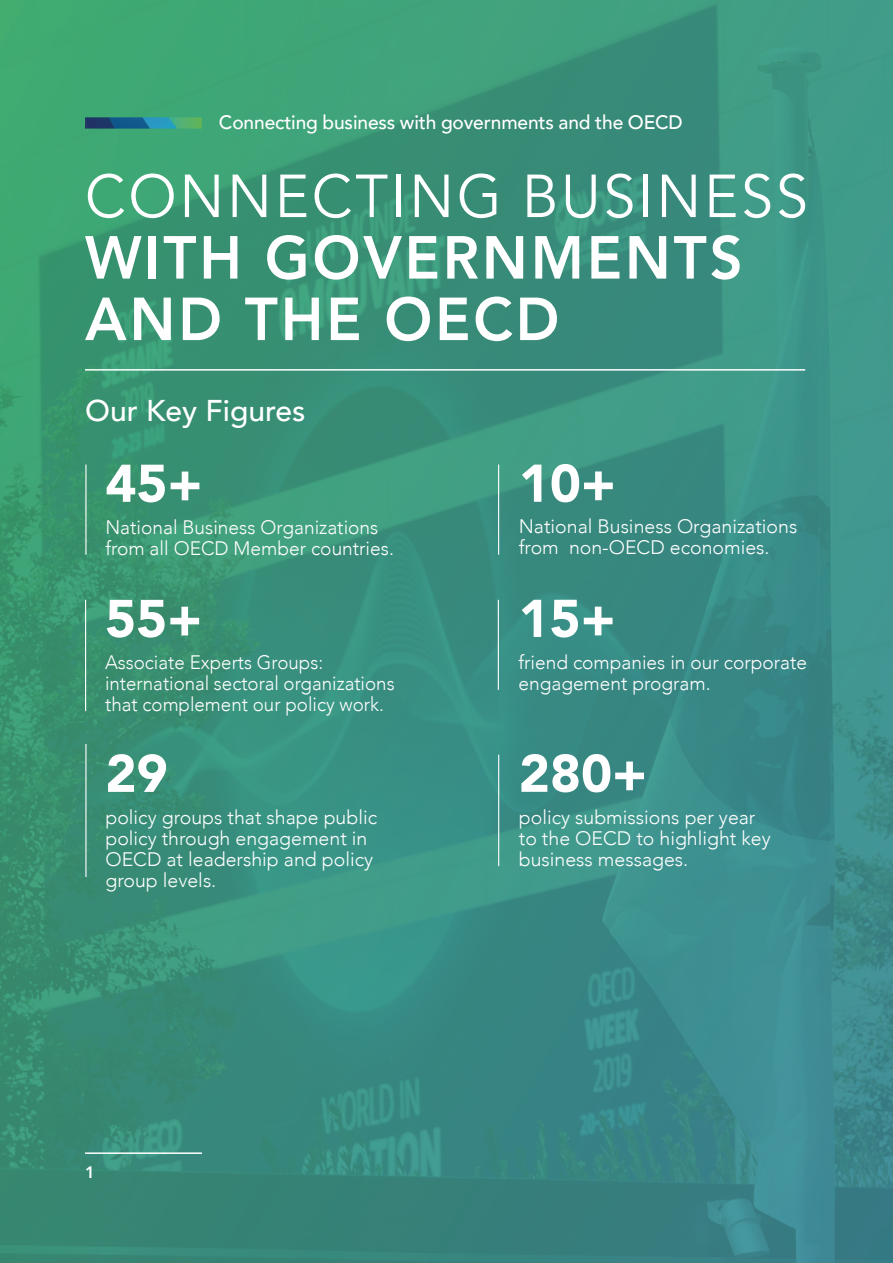
<style>
.page{position:relative;width:893px;height:1263px;background:#fff}
.page>*{position:absolute;margin:0;border:0;box-sizing:border-box;transform-origin:0 0}
.t1{font:800 60px/61.5px "Avenir";letter-spacing:.05em;color:#fff;scale:.96 1}
.t2{font:60px "Avenir";letter-spacing:.05em;color:#fff;scale:.96 1}
.t3{font:900 52.5px "Avenir";color:#fff}
.t4{font:500 30px "Avenir";color:#fff}
.t5{font:300 19.5px/21px "Avenir";color:#fff}
.t6{font:300 19.5px/21px "Avenir";color:#fff;scale:.96 1}
.t7{font:500 19.5px "Avenir";letter-spacing:-.005em;color:#fff}
.t8{font:800 16.5px "Avenir";color:#fff}
</style>
<div class="page">
<img style="left:0;top:0;width:893px;height:1263px">
<hr style="left:498px;top:465px;width:1px;height:90px;background:#fff">
<hr style="left:498px;top:600px;width:1px;height:90px;background:#fff">
<hr style="left:498px;top:755px;width:1px;height:111px;background:#fff">
<hr style="left:85px;top:465px;width:2px;height:90px;background:#fff">
<hr style="left:85px;top:600px;width:1px;height:111px;background:#fff">
<hr style="left:85px;top:744px;width:2px;height:133px;background:#fff">
<hr style="left:85px;top:1152px;width:117px;height:2px;background:#fff">
<svg style="left:85px;top:117px;width:117px;height:12px"></svg>
<hr style="left:85px;top:369px;width:720px;height:2px;background:#fff">
<p class="t7" style="left:219px;top:105px;width:465px">Connecting business with governments and the OECD</p>
<h1 class="t2" style="left:85px;top:161px;width:755px">CONNECTING BUSINESS</h1>
<h1 class="t1" style="left:85px;top:227px;width:686px">WITH GOVERNMENTS<br>AND THE OECD</h1>
<h3 class="t4" style="left:85px;top:384px;width:222px">Our Key Figures</h3>
<h2 class="t3" style="left:105px;top:439px;width:99px">45+</h2>
<h2 class="t3" style="left:519px;top:438px;width:99px">10+</h2>
<p class="t5" style="left:105px;top:516px;width:290px">National Business Organizations from all OECD Member countries.</p>
<p class="t5" style="left:519px;top:515px;width:280px">National Business Organizations from non-OECD economies.</p>
<h2 class="t3" style="left:105px;top:574px;width:99px">55+</h2>
<h2 class="t3" style="left:518px;top:574px;width:99px">15+</h2>
<p class="t6" style="left:105px;top:652px;width:303px">Associate Experts Groups: international sectoral organizations that complement our policy work.</p>
<p class="t5" style="left:518px;top:651px;width:290px">friend companies in our corporate engagement program.</p>
<h2 class="t3" style="left:105px;top:729px;width:64px">29</h2>
<h2 class="t3" style="left:519px;top:728px;width:130px">280+</h2>
<p class="t5" style="left:105px;top:806px;width:273px">policy groups that shape public policy through engagement in<br>OECD at leadership and policy group levels.</p>
<p class="t5" style="left:519px;top:806px;width:253px">policy submissions per year to the OECD to highlight key business messages.</p>
<p class="t8" style="left:85px;top:1159px;width:11px">1</p>
</div>
